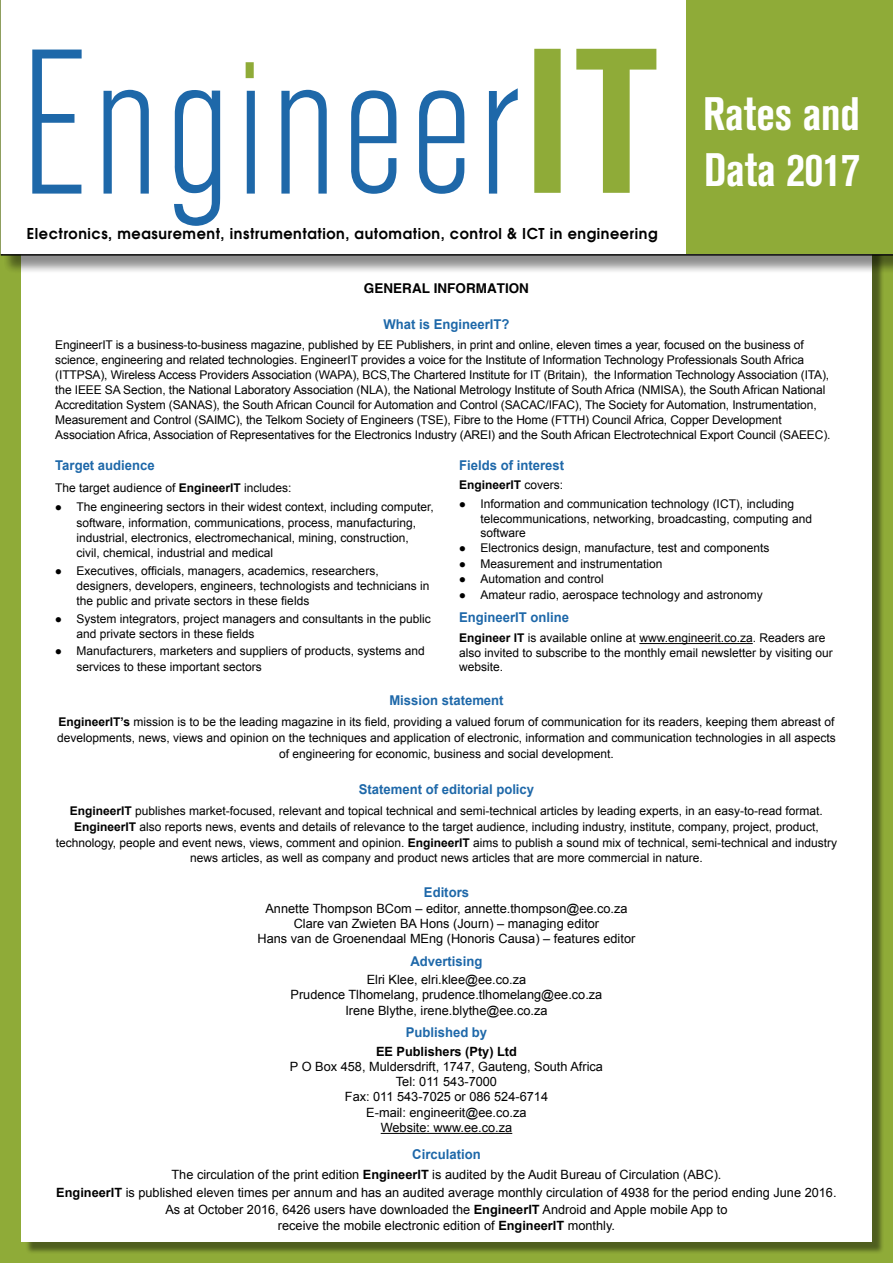
<style>
.page{position:relative;width:893px;height:1263px;background:#fff}
.page>*{position:absolute;margin:0;border:0;box-sizing:border-box;transform-origin:0 0}
.EngIT_font_subscribe{font:700 condensed 46.5px/55.8px "Akzidenz Grotesk BQ";color:#fff}
.t1{font:600 15px "Avant Garde";letter-spacing:.04em;color:#000;scale:.96 1}
.FrontP-Heading_2013{font:700 13.5px "Arial";color:#1e68a9}
.heading{font:700 13.5px "Helvetica";color:#000}
.FrontP-body_2013{font:700 13.5px "Arial";color:#1e68a9}
.Editors_-_2013{font:12.75px "Arial";color:#000}
.FrontP-body_2013-2{font:12.75px/15.3px "Arial";color:#000;text-align:center}
.Editors_-_2013-2{font:700 12.75px "Arial";color:#000}
.FrontP-body_2013-3{font:12px/15px "Arial";letter-spacing:-.01em;color:#000}
.FrontP-indent_2013{font:12px/15.3px "Arial";color:#000}
.FrontP-body_2013-4{font:700 12px "Arial";color:#000}
.s1{font-weight:400}
.s2{font-weight:700}
</style>
<div class="page">
<div style="left:0;top:236px;width:893px;height:1027px;background:#8fab38"></div>
<div style="left:25px;top:179px;width:860px;height:1076px;background:#000;opacity:.45"></div>
<div style="left:21px;top:176px;width:851px;height:1066px;background:#fff"></div>
<div style="left:3px;top:0;width:890px;height:273px;background:#000;opacity:.45"></div>
<svg style="left:1px;top:0;width:685px;height:254px"></svg>
<div style="left:686px;top:0;width:207px;height:254px;background:#8fab38"></div>
<svg style="left:32px;top:50px;width:625px;height:176px"></svg>
<div style="left:529px;top:32px;width:138px;height:178px;background:#fff"></div>
<div style="left:236px;top:53px;width:30px;height:31px;background:#fff"></div>
<svg style="left:246px;top:49px;width:410px;height:144px"></svg>
<hr style="left:381px;top:1133px;width:131px;height:1px;background:#000">
<hr style="left:639px;top:643px;width:114px;height:1px;background:#000">
<p class="t1" style="left:27px;top:223px;width:659px">Electronics, measurement, instrumentation, automation, control &amp; ICT in engineering</p>
<p class="heading" style="left:364px;top:280px;width:166px">GENERAL INFORMATION</p>
<p class="EngIT_font_subscribe" style="left:703px;top:86px;width:158px">Rates and<br>Data 2017</p>
<p class="FrontP-Heading_2013" style="left:384px;top:315px;width:127px">What is EngineerIT?</p>
<p class="FrontP-body_2013-3" style="left:55px;top:337px;width:777px">EngineerIT is a business-to-business magazine, published by EE Publishers, in print and online, eleven times a year, focused on the business of science, engineering and related technologies. EngineerIT provides a voice for the Institute of Information Technology Professionals South Africa (ITTPSA), Wireless Access Providers Association (WAPA), BCS,The Chartered Institute for IT (Britain), the Information Technology Association (ITA), the IEEE SA Section, the National Laboratory Association (NLA), the National Metrology Institute of South Africa (NMISA), the South African National Accreditation System (SANAS), the South African Council for Automation and Control (SACAC/IFAC), The Society for Automation, Instrumentation, Measurement and Control (SAIMC), the Telkom Society of Engineers (TSE), Fibre to the Home (FTTH) Council Africa, Copper Development Association Africa, Association of Representatives for the Electronics Industry (AREI) and the South African Electrotechnical Export Council (SAEEC).</p>
<p class="FrontP-Heading_2013" style="left:459px;top:456px;width:106px">Fields of interest</p>
<p class="FrontP-body_2013-4" style="left:459px;top:477px;width:106px">EngineerIT <span class="s1">covers:</span></p>
<p class="FrontP-indent_2013" style="left:480px;top:497px;width:333px;line-height:14.4px;text-indent:-21px">● Information and communication technology (ICT), including telecommunications, networking, broadcasting, computing and software</p>
<p class="FrontP-indent_2013" style="left:459px;top:541px;width:312px">● Electronics design, manufacture, test and components</p>
<p class="FrontP-indent_2013" style="left:459px;top:556px;width:205px">● Measurement and instrumentation</p>
<p class="FrontP-indent_2013" style="left:459px;top:571px;width:146px">● Automation and control</p>
<p class="FrontP-indent_2013" style="left:459px;top:587px;width:305px">● Amateur radio, aerospace technology and astronomy</p>
<p class="FrontP-Heading_2013" style="left:459px;top:608px;width:111px">EngineerIT online</p>
<p class="FrontP-body_2013-3" style="left:459px;top:631px;width:375px;line-height:14.4px"><span class="s2">Engineer IT</span> is available online at www.engineerit.co.za. Readers are also invited to subscribe to the monthly email newsletter by visiting our website.</p>
<p class="FrontP-Heading_2013" style="left:389px;top:691px;width:116px">Mission statement</p>
<p class="FrontP-body_2013-3" style="left:57px;top:714px;width:780px;line-height:15.9px;text-align:center"><span class="s2">EngineerIT’s</span> mission is to be the leading magazine in its field, providing a valued forum of communication for its readers, keeping them abreast of developments, news, views and opinion on the techniques and application of electronic, information and communication technologies in all aspects of engineering for economic, business and social development.</p>
<p class="FrontP-Heading_2013" style="left:359px;top:780px;width:177px">Statement of editorial policy</p>
<p class="FrontP-body_2013-3" style="left:56px;top:803px;width:783px;line-height:15.9px;text-align:center"><span class="s2">EngineerIT</span> publishes market-focused, relevant and topical technical and semi-technical articles by leading experts, in an easy-to-read format.<br><span class="s2">EngineerIT</span> also reports news, events and details of relevance to the target audience, including industry, institute, company, project, product, technology, people and event news, views, comment and opinion. <span class="s2">EngineerIT</span> aims to publish a sound mix of technical, semi-technical and industry news articles, as well as company and product news articles that are more commercial in nature.</p>
<p class="FrontP-Heading_2013" style="left:55px;top:456px;width:101px">Target audience</p>
<p class="FrontP-body_2013-3" style="left:55px;top:480px;width:238px">The target audience of <span class="s2">EngineerIT</span> includes:</p>
<p class="FrontP-indent_2013" style="left:77px;top:500px;width:359px;text-indent:-21px">● The engineering sectors in their widest context, including computer, software, information, communications, process, manufacturing, industrial, electronics, electromechanical, mining, construction, civil, chemical, industrial and medical</p>
<p class="FrontP-indent_2013" style="left:77px;top:563px;width:354px;text-indent:-21px">● Executives, officials, managers, academics, researchers, designers, developers, engineers, technologists and technicians in the public and private sectors in these fields</p>
<p class="FrontP-indent_2013" style="left:77px;top:611px;width:356px;text-indent:-21px">● System integrators, project managers and consultants in the public and private sectors in these fields</p>
<p class="FrontP-indent_2013" style="left:77px;top:644px;width:350px;text-indent:-21px">● Manufacturers, marketers and suppliers of products, systems and services to these important sectors</p>
<p class="FrontP-body_2013" style="left:424px;top:883px;width:47px">Editors</p>
<p class="Editors_-_2013" style="left:265px;top:900px;width:364px">Annette Thompson BCom – editor, annette.thompson@ee.co.za</p>
<p class="Editors_-_2013" style="left:294px;top:915px;width:307px">Clare van Zwieten BA Hons (Journ) – managing editor</p>
<p class="Editors_-_2013" style="left:258px;top:930px;width:379px">Hans van de Groenendaal MEng (Honoris Causa) – features editor</p>
<p class="FrontP-Heading_2013" style="left:410px;top:952px;width:74px">Advertising</p>
<p class="Editors_-_2013" style="left:367px;top:971px;width:161px">Elri Klee, elri.klee@ee.co.za</p>
<p class="Editors_-_2013" style="left:291px;top:986px;width:313px">Prudence Tlhomelang, prudence.tlhomelang@ee.co.za</p>
<p class="Editors_-_2013" style="left:345px;top:1002px;width:204px">Irene Blythe, irene.blythe@ee.co.za</p>
<p class="FrontP-Heading_2013" style="left:406px;top:1023px;width:83px">Published by</p>
<p class="Editors_-_2013-2" style="left:376px;top:1042px;width:142px">EE Publishers (Pty) Ltd</p>
<p class="Editors_-_2013" style="left:290px;top:1058px;width:315px">P O Box 458, Muldersdrift, 1747, Gauteng, South Africa</p>
<p class="Editors_-_2013" style="left:396px;top:1073px;width:103px">Tel: 011 543-7000</p>
<p class="Editors_-_2013" style="left:345px;top:1088px;width:205px">Fax: 011 543-7025 or 086 524-6714</p>
<p class="Editors_-_2013" style="left:366px;top:1104px;width:162px">E-mail: engineerit@ee.co.za</p>
<p class="Editors_-_2013" style="left:381px;top:1119px;width:133px">Website: www.ee.co.za</p>
<p class="FrontP-Heading_2013" style="left:412px;top:1145px;width:70px">Circulation</p>
<p class="FrontP-body_2013-2" style="left:172px;top:1167px;width:551px">The circulation of the print edition <span class="s2">EngineerIT</span> is audited by the Audit Bureau of Circulation (ABC).</p>
<p class="FrontP-body_2013-2" style="left:56px;top:1185px;width:782px"><span class="s2">EngineerIT</span> is published eleven times per annum and has an audited average monthly circulation of 4938 for the period ending June 2016.</p>
<p class="FrontP-body_2013-2" style="left:165px;top:1202px;width:564px">As at October 2016, 6426 users have downloaded the <span class="s2">EngineerIT</span> Android and Apple mobile App to receive the mobile electronic edition of <span class="s2">EngineerIT</span> monthly.</p>
</div>
